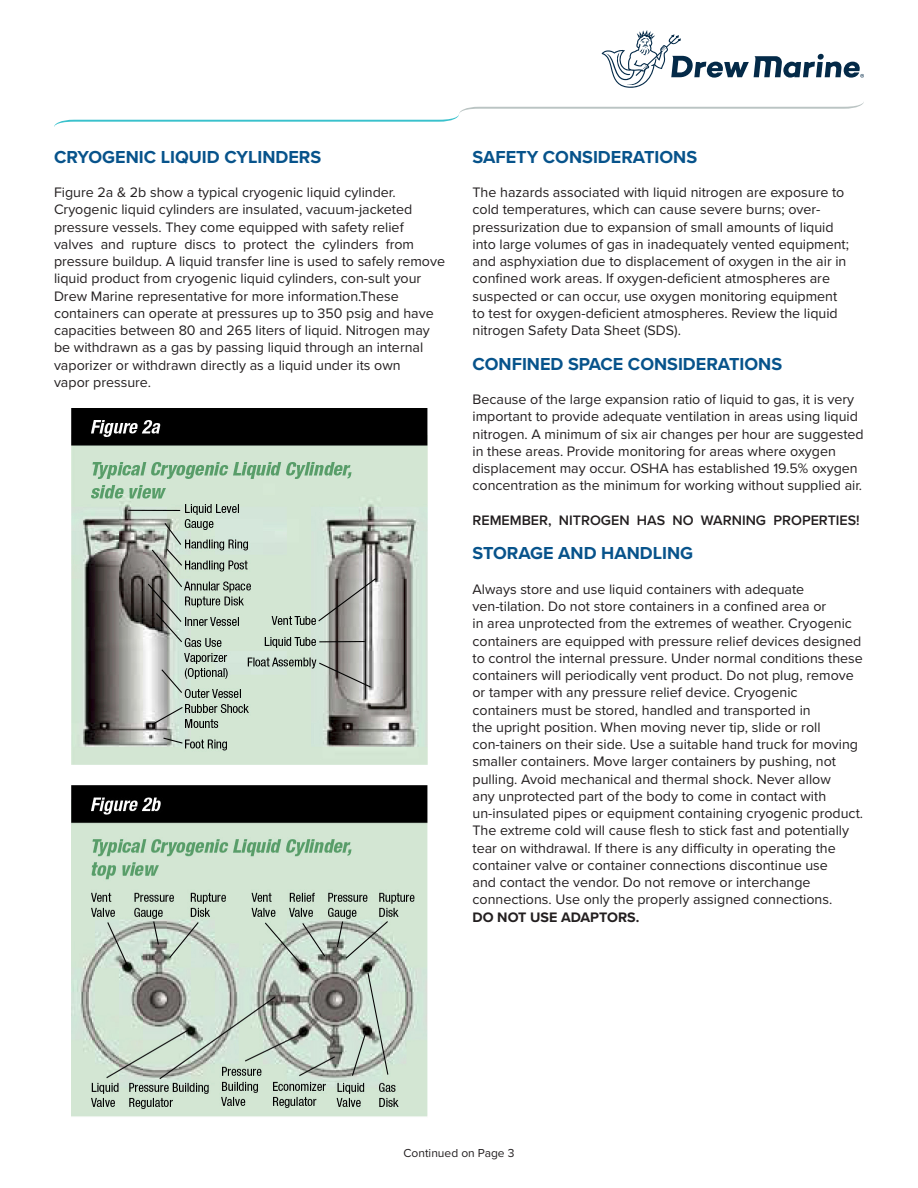
<style>
.page{position:relative;width:918px;height:1188px;background:#fff}
.page>*{position:absolute;margin:0;border:0;box-sizing:border-box;transform-origin:0 0}
.t1{font:700 18px "Proxima Nova";color:#07538b}
.t2{font:14.25px/17.2px "Proxima Nova";color:#231f20}
.t3{font:600 14.25px "Proxima Nova";color:#231f20}
.t4{font:700 14.25px "Proxima Nova";color:#231f20}
.t5{font:12px "Proxima Nova";color:#231f20}
</style>
<div class="page">
<svg style="left:602px;top:30px;width:262px;height:58px"></svg>
<svg style="left:54px;top:102px;width:810px;height:25px"></svg>
<img style="left:72px;top:408px;width:356px;height:357px">
<img style="left:72px;top:786px;width:356px;height:331px">
<p class="t1" style="left:54px;top:143px;width:269px">CRYOGENIC LIQUID CYLINDERS</p>
<p class="t2" style="left:54px;top:183px;width:393px">Figure 2a &amp; 2b show a typical cryogenic liquid cylinder.<br>Cryogenic liquid cylinders are insulated, vacuum-jacketed pressure vessels. They come equipped with safety relief valves and rupture discs to protect the cylinders from pressure buildup. A liquid transfer line is used to safely remove liquid product from cryogenic liquid cylinders, con-sult your Drew Marine representative for more information.These containers can operate at pressures up to 350 psig and have capacities between 80 and 265 liters of liquid. Nitrogen may be withdrawn as a gas by passing liquid through an internal vaporizer or withdrawn directly as a liquid under its own<br>vapor pressure.</p>
<p class="t1" style="left:472px;top:143px;width:226px">SAFETY CONSIDERATIONS</p>
<p class="t2" style="left:472px;top:183px;width:378px">The hazards associated with liquid nitrogen are exposure to cold temperatures, which can cause severe burns; over&shy;pressurization due to expansion of small amounts of liquid into large volumes of gas in inadequately vented equipment; and asphyxiation due to displacement of oxygen in the air in confined work areas. If oxygen-deficient atmospheres are suspected or can occur, use oxygen monitoring equipment to test for oxygen-deficient atmospheres. Review the liquid nitrogen Safety Data Sheet (SDS).</p>
<p class="t1" style="left:472px;top:350px;width:311px">CONFINED SPACE CONSIDERATIONS</p>
<p class="t2" style="left:472px;top:390px;width:393px">Because of the large expansion ratio of liquid to gas, it is very important to provide adequate ventilation in areas using liquid nitrogen. A minimum of six air changes per hour are suggested in these areas. Provide monitoring for areas where oxygen displacement may occur. OSHA has established 19.5% oxygen concentration as the minimum for working without supplied air.</p>
<p class="t3" style="left:472px;top:510px;width:389px">REMEMBER, NITROGEN HAS NO WARNING PROPERTIES!</p>
<p class="t1" style="left:472px;top:540px;width:222px">STORAGE AND HANDLING</p>
<p class="t2" style="left:472px;top:580px;width:392px">Always store and use liquid containers with adequate ven-tilation. Do not store containers in a confined area or<br>in area unprotected from the extremes of weather. Cryogenic containers are equipped with pressure relief devices designed to control the internal pressure. Under normal conditions these containers will periodically vent product. Do not plug, remove or tamper with any pressure relief device. Cryogenic containers must be stored, handled and transported in<br>the upright position. When moving never tip, slide or roll con-tainers on their side. Use a suitable hand truck for moving smaller containers. Move larger containers by pushing, not pulling. Avoid mechanical and thermal shock. Never allow<br>any unprotected part of the body to come in contact with un-insulated pipes or equipment containing cryogenic product.<br>The extreme cold will cause flesh to stick fast and potentially tear on withdrawal. If there is any difficulty in operating the container valve or container connections discontinue use<br>and contact the vendor. Do not remove or interchange connections. Use only the properly assigned connections.</p>
<p class="t4" style="left:472px;top:906px;width:168px">DO NOT USE ADAPTORS.</p>
<p class="t5" style="left:404px;top:1144px;width:112px">Continued on Page 3</p>
</div>
